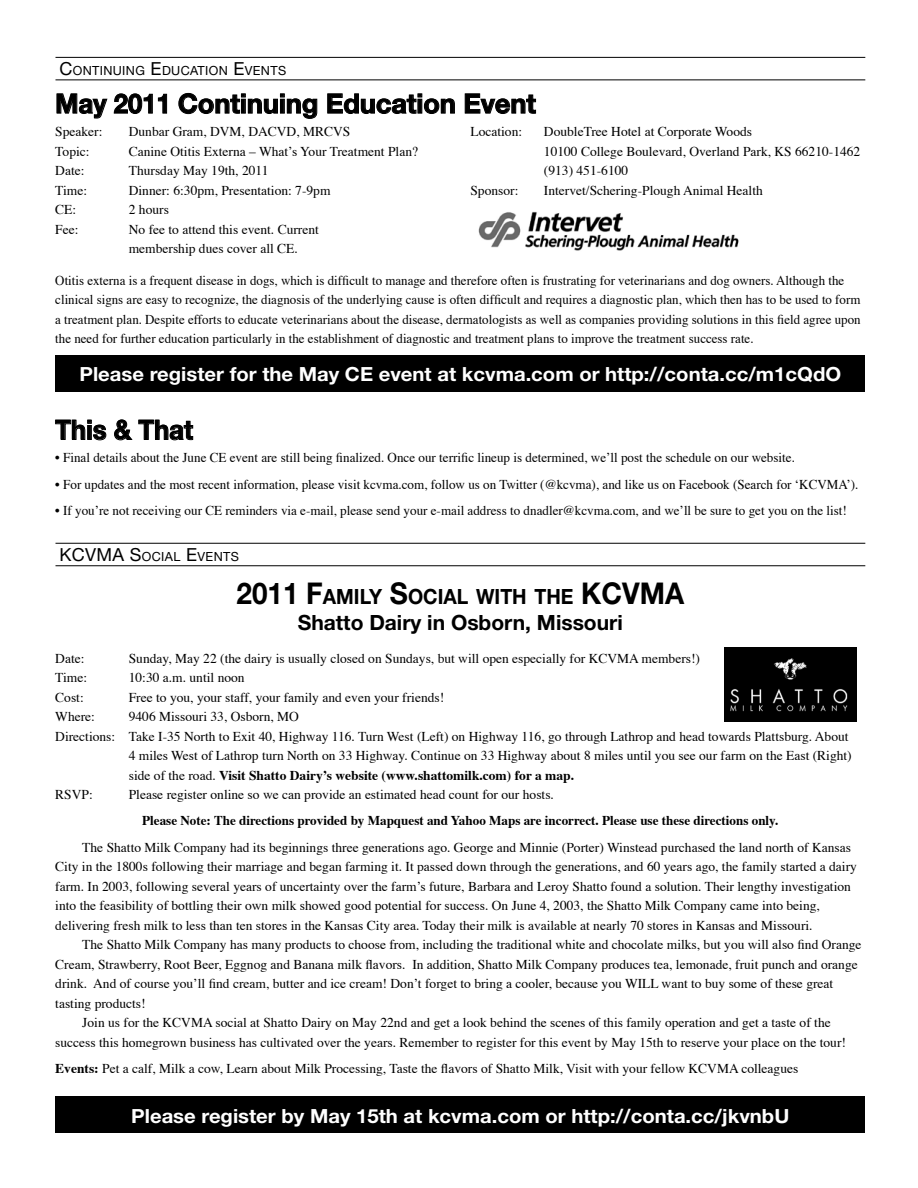
<style>
.page{position:relative;width:918px;height:1188px;background:#fff}
.page>*{position:absolute;margin:0;border:0;box-sizing:border-box;transform-origin:0 0}
.t1{font:700 27px "Helvetica Neue";color:#000;scale:.95 1}
.t2{font:700 21px/26.2px "Helvetica Neue";color:#000}
.t3{font:700 19.5px "Helvetica Neue";color:#fff;scale:1.04 1}
.t4{font:13.5px/19.5px "Times";color:#000}
.t5{font:13.5px/19.5px "Times";color:#000;scale:.96 1}
.t6{font:700 13.5px "Times";color:#000}
.t7{font:12.6px "Helvetica Neue";letter-spacing:.03em;color:#000}
.s1{font-size:18px}
.s2{font-size:30px}
.s3{font-style:inherit}
.s4{font-weight:400}
.s5{font-weight:700}
</style>
<div class="page">
<img style="left:478px;top:211px;width:261px;height:40px">
<hr style="left:56px;top:57px;width:809px;height:1px;background:#000">
<hr style="left:56px;top:80px;width:809px;height:1px;background:#000">
<svg style="left:57px;top:93px;width:50px;height:26px"></svg>
<svg style="left:114px;top:93px;width:53px;height:21px"></svg>
<svg style="left:179px;top:93px;width:138px;height:26px"></svg>
<svg style="left:327px;top:93px;width:128px;height:21px"></svg>
<svg style="left:465px;top:93px;width:71px;height:21px"></svg>
<svg style="left:55px;top:420px;width:51px;height:20px"></svg>
<svg style="left:114px;top:420px;width:79px;height:20px"></svg>
<hr style="left:56px;top:543px;width:809px;height:1px;background:#000">
<hr style="left:56px;top:565px;width:809px;height:1px;background:#000">
<img style="left:724px;top:648px;width:132px;height:73px">
<div style="left:55px;top:1096px;width:810px;height:36px;background:#000"></div>
<div style="left:55px;top:355px;width:810px;height:36px;background:#000"></div>
<p class="t7" style="left:59px;top:63px;width:228px"><span class="s1">C</span>ONTINUING <span class="s1">E</span>DUCATION <span class="s1">E</span>VENTS</p>
<h1 class="t1" style="left:55px;top:87px;width:507px">May 2011 Continuing Education Event</h1>
<p class="t4" style="left:55px;top:121px;width:49px">Speaker:</p>
<p class="t4" style="left:129px;top:121px;width:223px">Dunbar Gram, DVM, DACVD, MRCVS</p>
<p class="t4" style="left:55px;top:140px;width:36px">Topic:</p>
<p class="t4" style="left:129px;top:140px;width:291px">Canine Otitis Externa – What’s Your Treatment Plan?</p>
<p class="t4" style="left:55px;top:160px;width:31px">Date:</p>
<p class="t4" style="left:129px;top:160px;width:141px">Thursday May 19th, 2011</p>
<p class="t4" style="left:55px;top:179px;width:33px">Time:</p>
<p class="t4" style="left:129px;top:179px;width:203px">Dinner: 6:30pm, Presentation: 7-9pm</p>
<p class="t4" style="left:55px;top:199px;width:23px">CE:</p>
<p class="t4" style="left:129px;top:199px;width:42px">2 hours</p>
<p class="t4" style="left:55px;top:218px;width:25px">Fee:</p>
<p class="t4" style="left:129px;top:218px;width:192px">No fee to attend this event. Current membership dues cover all CE.</p>
<p class="t4" style="left:470px;top:121px;width:53px">Location:</p>
<p class="t4" style="left:544px;top:121px;width:318px">DoubleTree Hotel at Corporate Woods<br>10100 College Boulevard, Overland Park, KS 66210-1462 (913) 451-6100</p>
<p class="t4" style="left:470px;top:179px;width:50px">Sponsor:</p>
<p class="t4" style="left:544px;top:179px;width:220px">Intervet/Schering-Plough Animal Health</p>
<p class="t5" style="left:55px;top:269px;width:840px">Otitis externa is a frequent disease in dogs, which is difficult to manage and therefore often is frustrating for veterinarians and dog owners. Although the clinical signs are easy to recognize, the diagnosis of the underlying cause is often difficult and requires a diagnostic plan, which then has to be used to form a treatment plan. Despite efforts to educate veterinarians about the disease, dermatologists as well as companies providing solutions in this field agree upon the need for further education particularly in the establishment of diagnostic and treatment plans to improve the treatment success rate.</p>
<h3 class="t3" style="left:79px;top:362px;width:732px">Please register for the May CE event at kcvma.com or http://conta.cc/m1cQdO</h3>
<h1 class="t1" style="left:55px;top:413px;width:146px">This &amp; That</h1>
<p class="t4" style="left:55px;top:447px;width:741px">• Final details about the June CE event are still being finalized. Once our terrific lineup is determined, we’ll post the schedule on our website.</p>
<p class="t4" style="left:55px;top:473px;width:805px">• For updates and the most recent information, please visit kcvma.com, follow us on Twitter (@kcvma), and like us on Facebook (Search for ‘KCVMA’).</p>
<p class="t4" style="left:55px;top:499px;width:793px">• If you’re not receiving our CE reminders via e-mail, please send your e-mail address to dnadler@kcvma.com, and we’ll be sure to get you on the list!</p>
<p class="t7" style="left:59px;top:549px;width:181px"><span class="s1">KCVMA S</span>OCIAL <span class="s1">E</span>VENTS</p>
<h2 class="t2" style="left:298px;top:583px;width:365px;text-indent:-61px"><span class="s2">2011 F</span><span class="s3">AMILY</span> <span class="s2">S</span><span class="s3">OCIAL WITH THE</span> <span class="s2">KCVMA<br></span>Shatto Dairy in Osborn, Missouri</h2>
<p class="t4" style="left:55px;top:647px;width:31px">Date:</p>
<p class="t4" style="left:129px;top:647px;width:573px">Sunday, May 22 (the dairy is usually closed on Sundays, but will open especially for KCVMA members!)</p>
<p class="t4" style="left:55px;top:667px;width:33px">Time:</p>
<p class="t4" style="left:129px;top:667px;width:117px">10:30 a.m. until noon</p>
<p class="t4" style="left:55px;top:686px;width:30px">Cost:</p>
<p class="t4" style="left:129px;top:686px;width:317px">Free to you, your staff, your family and even your friends!</p>
<p class="t4" style="left:55px;top:706px;width:41px">Where:</p>
<p class="t4" style="left:129px;top:706px;width:172px">9406 Missouri 33, Osborn, MO</p>
<p class="t4" style="left:55px;top:725px;width:795px">Directions: Take I-35 North to Exit 40, Highway 116. Turn West (Left) on Highway 116, go through Lathrop and head towards Plattsburg. About</p>
<p class="t4" style="left:129px;top:745px;width:724px">4 miles West of Lathrop turn North on 33 Highway. Continue on 33 Highway about 8 miles until you see our farm on the East (Right)</p>
<p class="t6" style="left:129px;top:762px;width:447px"><span class="s4">side of the road.</span> Visit Shatto Dairy’s website (www.shattomilk.com) for a map.</p>
<p class="t4" style="left:55px;top:784px;width:39px">RSVP:</p>
<p class="t4" style="left:129px;top:784px;width:427px">Please register online so we can provide an estimated head count for our hosts.</p>
<p class="t6" style="left:142px;top:808px;width:638px">Please Note: The directions provided by Mapquest and Yahoo Maps are incorrect. Please use these directions only.</p>
<p class="t4" style="left:55px;top:836px;width:803px;text-indent:27px">The Shatto Milk Company had its beginnings three generations ago. George and Minnie (Porter) Winstead purchased the land north of Kansas City in the 1800s following their marriage and began farming it. It passed down through the generations, and 60 years ago, the family started a dairy farm. In 2003, following several years of uncertainty over the farm’s future, Barbara and Leroy Shatto found a solution. Their lengthy investigation into the feasibility of bottling their own milk showed good potential for success. On June 4, 2003, the Shatto Milk Company came into being, delivering fresh milk to less than ten stores in the Kansas City area. Today their milk is available at nearly 70 stores in Kansas and Missouri.</p>
<p class="t4" style="left:82px;top:934px;width:781px">The Shatto Milk Company has many products to choose from, including the traditional white and chocolate milks, but you will also find Orange</p>
<p class="t4" style="left:55px;top:953px;width:804px">Cream, Strawberry, Root Beer, Eggnog and Banana milk flavors. In addition, Shatto Milk Company produces tea, lemonade, fruit punch and orange</p>
<p class="t4" style="left:55px;top:973px;width:780px">drink. And of course you’ll find cream, butter and ice cream! Don’t forget to bring a cooler, because you WILL want to buy some of these great</p>
<p class="t4" style="left:55px;top:992px;width:92px">tasting products!</p>
<p class="t4" style="left:82px;top:1012px;width:750px">Join us for the KCVMA social at Shatto Dairy on May 22nd and get a look behind the scenes of this family operation and get a taste of the</p>
<p class="t4" style="left:55px;top:1031px;width:792px">success this homegrown business has cultivated over the years. Remember to register for this event by May 15th to reserve your place on the tour!</p>
<p class="t4" style="left:55px;top:1057px;width:745px"><span class="s5">Events:</span> Pet a calf, Milk a cow, Learn about Milk Processing, Taste the flavors of Shatto Milk, Visit with your fellow KCVMA colleagues</p>
<h3 class="t3" style="left:131px;top:1104px;width:634px">Please register by May 15th at kcvma.com or http://conta.cc/jkvnbU</h3>
</div>
